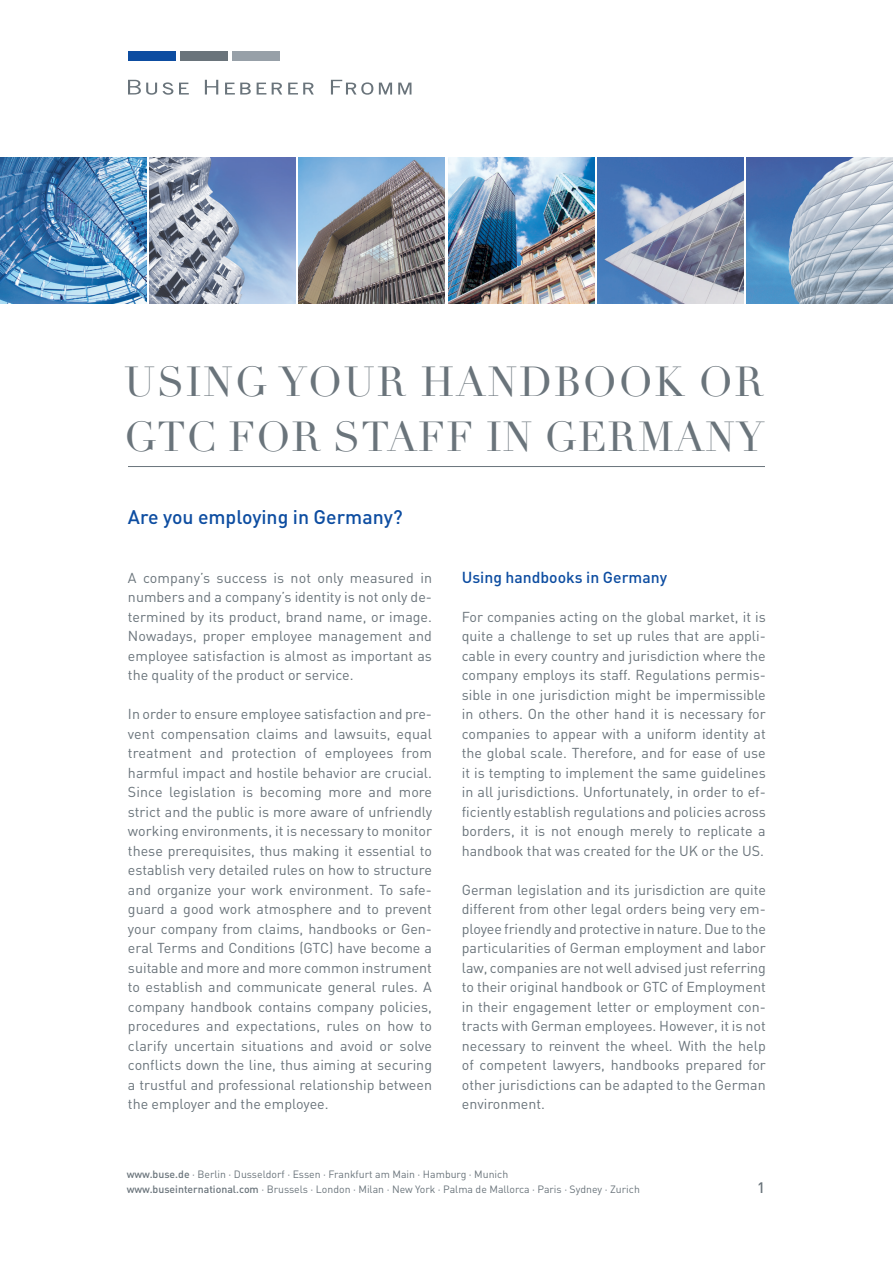
<style>
.page{position:relative;width:893px;height:1263px;background:#fff}
.page>*{position:absolute;margin:0;border:0;box-sizing:border-box;transform-origin:0 0}
.t1{font:40.95px/54.6px "Didot";letter-spacing:.02em;color:#6a747b}
.t2{font:500 19.5px "DIN";color:#0d4da1}
.t3{font:500 15.75px "DIN";color:#0d4da1}
.t4{font:500 15px "DIN";color:#6a747b}
.t5{font:14.25px/19.5px "DIN";color:#6a747b;text-align:justify}
.t6{font:10.5px/15px "DIN";color:#6a747b}
.s1{font-weight:500}
</style>
<div class="page">
<img style="left:0;top:157px;width:146px;height:146px">
<img style="left:299px;top:157px;width:146px;height:146px">
<img style="left:149px;top:157px;width:146px;height:146px">
<img style="left:448px;top:157px;width:146px;height:146px">
<img style="left:598px;top:157px;width:146px;height:146px">
<img style="left:747px;top:157px;width:146px;height:146px">
<div style="left:232px;top:51px;width:47px;height:9px;background:#97a0a8"></div>
<div style="left:180px;top:51px;width:47px;height:9px;background:#6a747b"></div>
<div style="left:128px;top:51px;width:47px;height:9px;background:#0d4da1"></div>
<svg style="left:128px;top:80px;width:45px;height:15px"></svg>
<svg style="left:179px;top:83px;width:10px;height:12px"></svg>
<svg style="left:205px;top:80px;width:13px;height:15px"></svg>
<svg style="left:225px;top:83px;width:26px;height:12px"></svg>
<svg style="left:257px;top:83px;width:9px;height:12px"></svg>
<svg style="left:272px;top:83px;width:10px;height:12px"></svg>
<svg style="left:288px;top:83px;width:26px;height:12px"></svg>
<svg style="left:331px;top:80px;width:42px;height:15px"></svg>
<svg style="left:379px;top:83px;width:13px;height:12px"></svg>
<svg style="left:398px;top:83px;width:13px;height:12px"></svg>
<hr style="left:128px;top:466px;width:637px;height:1px;background:#6a747b">
<h1 class="t1" style="left:124px;top:356px;width:642px">USING YOUR HANDBOOK OR<br>GTC FOR STAFF IN GERMANY</h1>
<h2 class="t2" style="left:128px;top:505px;width:276px">Are you employing in Germany?</h2>
<p class="t5" style="left:128px;top:567px;width:306px">A company’s success is not only measured in numbers and a company’s identity is not only de&shy;termined by its product, brand name, or image.<br>Nowadays, proper employee management and employee satisfaction is almost as important as the quality of the product or service.</p>
<p class="t5" style="left:128px;top:704px;width:306px">In order to ensure employee satisfaction and pre&shy;vent compensation claims and lawsuits, equal treatment and protection of employees from harmful impact and hostile behavior are crucial.<br>Since legislation is becoming more and more strict and the public is more aware of unfriendly working environments, it is necessary to monitor these prerequisites, thus making it essential to establish very detailed rules on how to structure and organize your work environment. To safe&shy;guard a good work atmosphere and to prevent your company from claims, handbooks or Gen&shy;eral Terms and Conditions (GTC) have become a suitable and more and more common instrument to establish and communicate general rules. A company handbook contains company policies, procedures and expectations, rules on how to clarify uncertain situations and avoid or solve conflicts down the line, thus aiming at securing a trustful and professional relationship between the employer and the employee.</p>
<p class="t3" style="left:462px;top:567px;width:207px">Using handbooks in Germany</p>
<p class="t5" style="left:462px;top:606px;width:306px">For companies acting on the global market, it is quite a challenge to set up rules that are appli&shy;cable in every country and jurisdiction where the company employs its staff. Regulations permis&shy;sible in one jurisdiction might be impermissible in others. On the other hand it is necessary for companies to appear with a uniform identity at the global scale. Therefore, and for ease of use it is tempting to implement the same guidelines in all jurisdictions. Unfortunately, in order to ef&shy;ficiently establish regulations and policies across borders, it is not enough merely to replicate a handbook that was created for the UK or the US.</p>
<p class="t5" style="left:462px;top:879px;width:306px">German legislation and its jurisdiction are quite different from other legal orders being very em&shy;ployee friendly and protective in nature. Due to the particularities of German employment and labor law, companies are not well advised just referring to their original handbook or GTC of Employment in their engagement letter or employment con&shy;tracts with German employees. However, it is not necessary to reinvent the wheel. With the help of competent lawyers, handbooks prepared for other jurisdictions can be adapted to the German environment.</p>
<p class="t6" style="left:127px;top:1166px;width:515px"><span class="s1">www.buse.de</span> · Berlin · Dusseldorf · Essen · Frankfurt am Main · Hamburg · Munich <span class="s1">www.buseinternational.com</span> · Brussels · London · Milan · New York · Palma de Mallorca · Paris · Sydney · Zurich</p>
<p class="t4" style="left:757px;top:1178px;width:9px">1</p>
</div>
